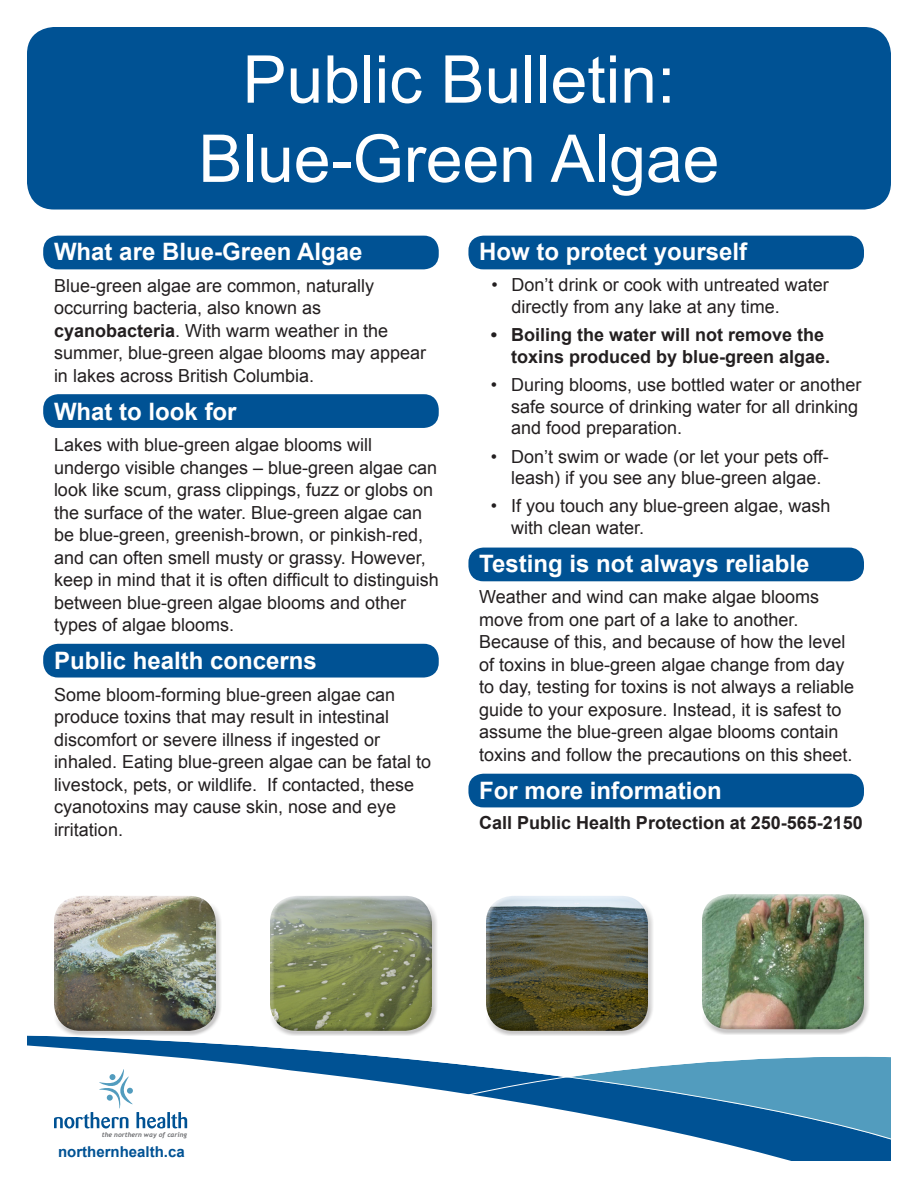
<style>
.page{position:relative;width:918px;height:1188px;background:#fff}
.page>*{position:absolute;margin:0;border:0;box-sizing:border-box;transform-origin:0 0}
.No_Spacing{font:66px "Arial";color:#fff}
.No_Spacing-2{font:700 24px "Arial";color:#fff}
.No_Spacing-3{font:18px/22.5px "Arial";color:#231f20}
.No_Spacing-4{font:700 18px/21.6px "Arial";color:#231f20}
.t1{font:700 15px "Arial";color:#005294}
.t2{font:italic 700 6.6px "Trebuchet";color:#6c6d70}
.s1{font-weight:700}
</style>
<div class="page">
<div style="left:468px;top:774px;width:396px;height:33px;background:#005294;border-radius:15px"></div>
<div style="left:468px;top:548px;width:396px;height:33px;background:#005294;border-radius:15px"></div>
<div style="left:468px;top:236px;width:396px;height:33px;background:#005294;border-radius:15px"></div>
<div style="left:43px;top:644px;width:396px;height:34px;background:#005294;border-radius:15px"></div>
<div style="left:43px;top:394px;width:396px;height:34px;background:#005294;border-radius:15px"></div>
<div style="left:43px;top:236px;width:396px;height:33px;background:#005294;border-radius:15px"></div>
<svg style="left:27px;top:1035px;width:206px;height:10px;fill:#005294"></svg>
<svg style="left:882px;top:1057px;width:9px;height:104px"></svg>
<svg style="left:27px;top:1045px;width:855px;height:116px"></svg>
<div style="left:27px;top:27px;width:864px;height:183px;background:#005294;border-radius:27px"></div>
<hr style="left:167px;top:1112px;width:3px;height:16px;background:#005294">
<svg style="left:171px;top:1112px;width:16px;height:16px"></svg>
<svg style="left:54px;top:1069px;width:111px;height:60px"></svg>
<div style="left:49px;top:891px;width:167px;height:130px;background:#fff;opacity:.75"></div>
<div style="left:54px;top:903px;width:168px;height:133px;background:#231f20;opacity:.25"></div>
<div style="left:265px;top:891px;width:167px;height:130px;background:#fff;opacity:.75"></div>
<div style="left:270px;top:903px;width:168px;height:133px;background:#231f20;opacity:.25"></div>
<div style="left:481px;top:891px;width:167px;height:130px;background:#fff;opacity:.75"></div>
<div style="left:486px;top:903px;width:168px;height:133px;background:#231f20;opacity:.25"></div>
<div style="left:697px;top:889px;width:167px;height:130px;background:#fff;opacity:.75"></div>
<div style="left:702px;top:902px;width:168px;height:133px;background:#231f20;opacity:.25"></div>
<p class="No_Spacing" style="left:243px;top:36px;width:434px">Public Bulletin:</p>
<p class="No_Spacing" style="left:198px;top:115px;width:522px">Blue-Green Algae</p>
<p class="No_Spacing-2" style="left:54px;top:236px;width:310px">What are Blue-Green Algae</p>
<p class="No_Spacing-3" style="left:54px;top:275px;width:374px">Blue-green algae are common, naturally occurring bacteria, also known as <span class="s1">cyanobacteria</span>. With warm weather in the summer, blue-green algae blooms may appear in lakes across British Columbia.</p>
<p class="No_Spacing-2" style="left:54px;top:395px;width:184px">What to look for</p>
<p class="No_Spacing-3" style="left:54px;top:434px;width:386px">Lakes with blue-green algae blooms will undergo visible changes – blue-green algae can look like scum, grass clippings, fuzz or globs on the surface of the water. Blue-green algae can be blue-green, greenish-brown, or pinkish-red, and can often smell musty or grassy. However, keep in mind that it is often difficult to distinguish between blue-green algae blooms and other types of algae blooms.</p>
<p class="No_Spacing-2" style="left:54px;top:645px;width:264px">Public health concerns</p>
<p class="No_Spacing-3" style="left:54px;top:683px;width:379px">Some bloom-forming blue-green algae can produce toxins that may result in intestinal discomfort or severe illness if ingested or inhaled. Eating blue-green algae can be fatal to livestock, pets, or wildlife. If contacted, these cyanotoxins may cause skin, nose and eye irritation.</p>
<p class="No_Spacing-2" style="left:479px;top:236px;width:270px">How to protect yourself</p>
<p class="No_Spacing-3" style="left:512px;top:274px;width:319px;line-height:21.6px;text-indent:-20px">• Don’t drink or cook with untreated water directly from any lake at any time.</p>
<p class="No_Spacing-4" style="left:511px;top:324px;width:321px;text-indent:-20px">• Boiling the water will not remove the toxins produced by blue-green algae.</p>
<p class="No_Spacing-3" style="left:511px;top:374px;width:352px;line-height:21.6px;text-indent:-20px">• During blooms, use bottled water or another safe source of drinking water for all drinking and food preparation.</p>
<p class="No_Spacing-3" style="left:511px;top:446px;width:319px;line-height:21.6px;text-indent:-20px">• Don’t swim or wade (or let your pets off&shy;leash) if you see any blue-green algae.</p>
<p class="No_Spacing-3" style="left:511px;top:496px;width:321px;line-height:21.6px;text-indent:-20px">• If you touch any blue-green algae, wash with clean water.</p>
<p class="No_Spacing-2" style="left:479px;top:547px;width:332px">Testing is not always reliable</p>
<p class="No_Spacing-3" style="left:479px;top:586px;width:376px">Weather and wind can make algae blooms move from one part of a lake to another.<br>Because of this, and because of how the level of toxins in blue-green algae change from day to day, testing for toxins is not always a reliable guide to your exposure. Instead, it is safest to assume the blue-green algae blooms contain toxins and follow the precautions on this sheet.</p>
<p class="No_Spacing-2" style="left:479px;top:774px;width:244px">For more information</p>
<p class="No_Spacing-4" style="left:479px;top:813px;width:385px">Call Public Health Protection at 250-565-2150</p>
<p class="t2" style="left:102px;top:1131px;width:87px">the northern way of caring</p>
<p class="t1" style="left:58px;top:1142px;width:128px">northernhealth.ca</p>
</div>
